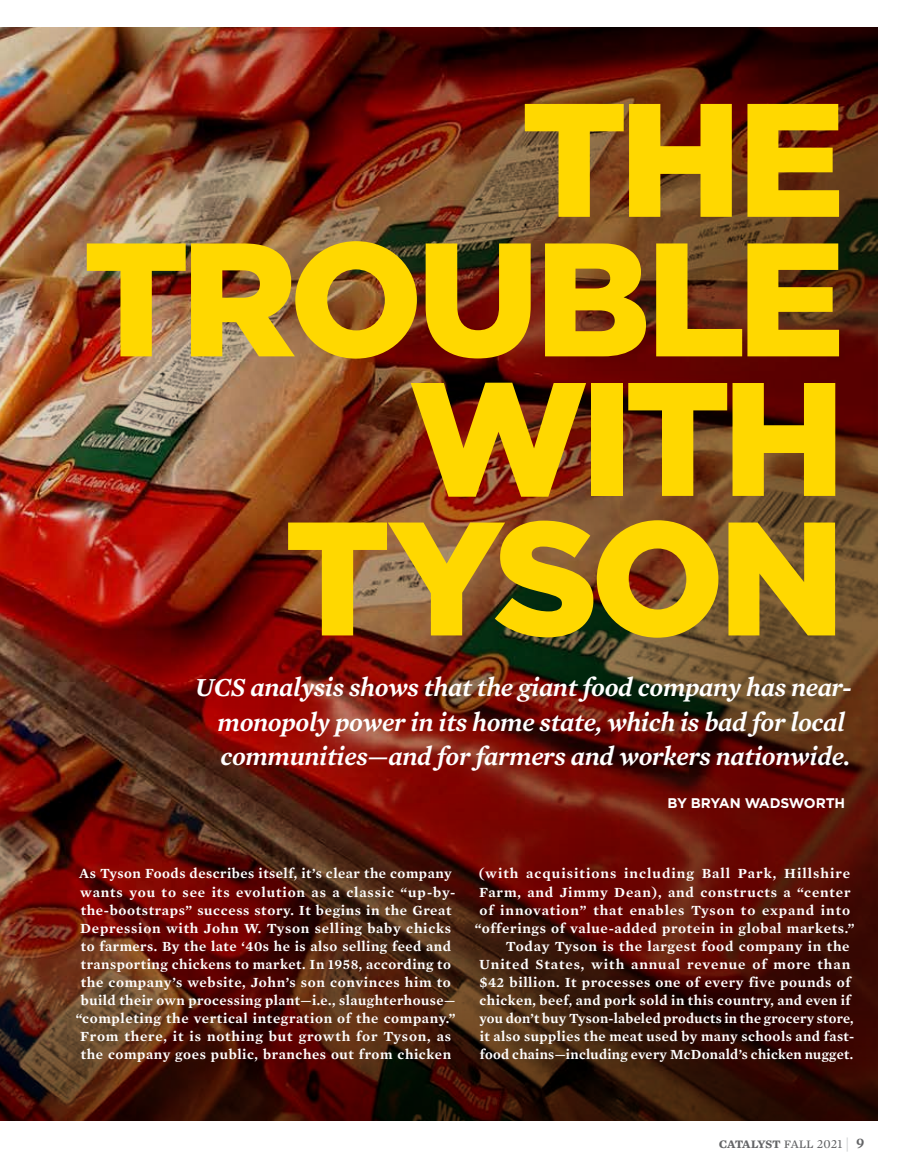
<style>
.page{position:relative;width:905px;height:1175px;background:#fff}
.page>*{position:absolute;margin:0;border:0;box-sizing:border-box;transform-origin:0 0}
.t1{font:900 161.25px/139.5px "Gotham";letter-spacing:-.05em;color:#ffd800;text-align:right}
.t2{font:italic 600 26.55px/34.5px "Mercury Text G1";letter-spacing:-.015em;color:#fff}
.t3{font:600 15px "Mercury Text G1";letter-spacing:-.04em;color:#636466}
.t4{font:600 14.25px/18px "Mercury Text G1";letter-spacing:.035em;color:#fff;text-align:center}
.t5{font:600 14.25px "Mercury Text G1";letter-spacing:.015em;color:#fff}
.t6{font:700 13.95px "Gotham";letter-spacing:-.02em;color:#fff}
.s1{font-weight:400}
.s2{font-weight:400;font-size:12.75px}
.s3{color:#d1d3d4}
</style>
<div class="page">
<img style="left:0;top:27px;width:878px;height:635px">
<svg style="left:0;top:662px;width:878px;height:458px;background:#57170b"></svg>
<h1 class="t1" style="left:83px;top:88px;width:763px">THE<br>TROUBLE<br>WITH<br>TYSON</h1>
<h2 class="t2" style="left:218px;top:669px;width:636px;text-indent:-23px">UCS analysis shows that the giant food company has near&shy;monopoly power in its home state, which is bad for local communities—and for farmers and workers nationwide.</h2>
<p class="t6" style="left:667px;top:793px;width:179px">BY BRYAN WADSWORTH</p>
<p class="t4" style="left:76px;top:864px;width:381px">As Tyson Foods describes itself, it’s clear the company wants you to see its evolution as a classic “up-by&shy;the-bootstraps” success story. It begins in the Great Depression with John W. Tyson selling baby chicks to farmers. By the late ‘40s he is also selling feed and transporting chickens to market. In 1958, according to the company’s website, John’s son convinces him to build their own processing plant—i.e., slaughterhouse— “completing the vertical integration of the company.” From there, it is nothing but growth for Tyson, as the company goes public, branches out from chicken</p>
<p class="t4" style="left:479px;top:864px;width:373px">(with acquisitions including Ball Park, Hillshire</p>
<p class="t4" style="left:479px;top:882px;width:373px">Farm, and Jimmy Dean), and constructs a “center</p>
<p class="t4" style="left:479px;top:900px;width:372px">of innovation” that enables Tyson to expand into</p>
<p class="t4" style="left:474px;top:918px;width:381px">“offerings of value-added protein in global markets.”</p>
<p class="t4" style="left:506px;top:936px;width:345px">Today Tyson is the largest food company in the</p>
<p class="t4" style="left:479px;top:954px;width:372px">United States, with annual revenue of more than</p>
<p class="t4" style="left:479px;top:972px;width:374px">$42 billion. It processes one of every five pounds of</p>
<p class="t4" style="left:479px;top:990px;width:374px">chicken, beef, and pork sold in this country, and even if</p>
<p class="t4" style="left:479px;top:1008px;width:376px">you don’t buy Tyson-labeled products in the grocery store,</p>
<p class="t4" style="left:480px;top:1026px;width:376px">it also supplies the meat used by many schools and fast-</p>
<p class="t5" style="left:479px;top:1043px;width:375px">food chains—including every McDonald’s chicken nugget.</p>
<p class="t3" style="left:718px;top:1132px;width:147px">catalyst <span class="s1">fall</span> <span class="s2">2021</span> <span class="s3">|</span> 9</p>
</div>
